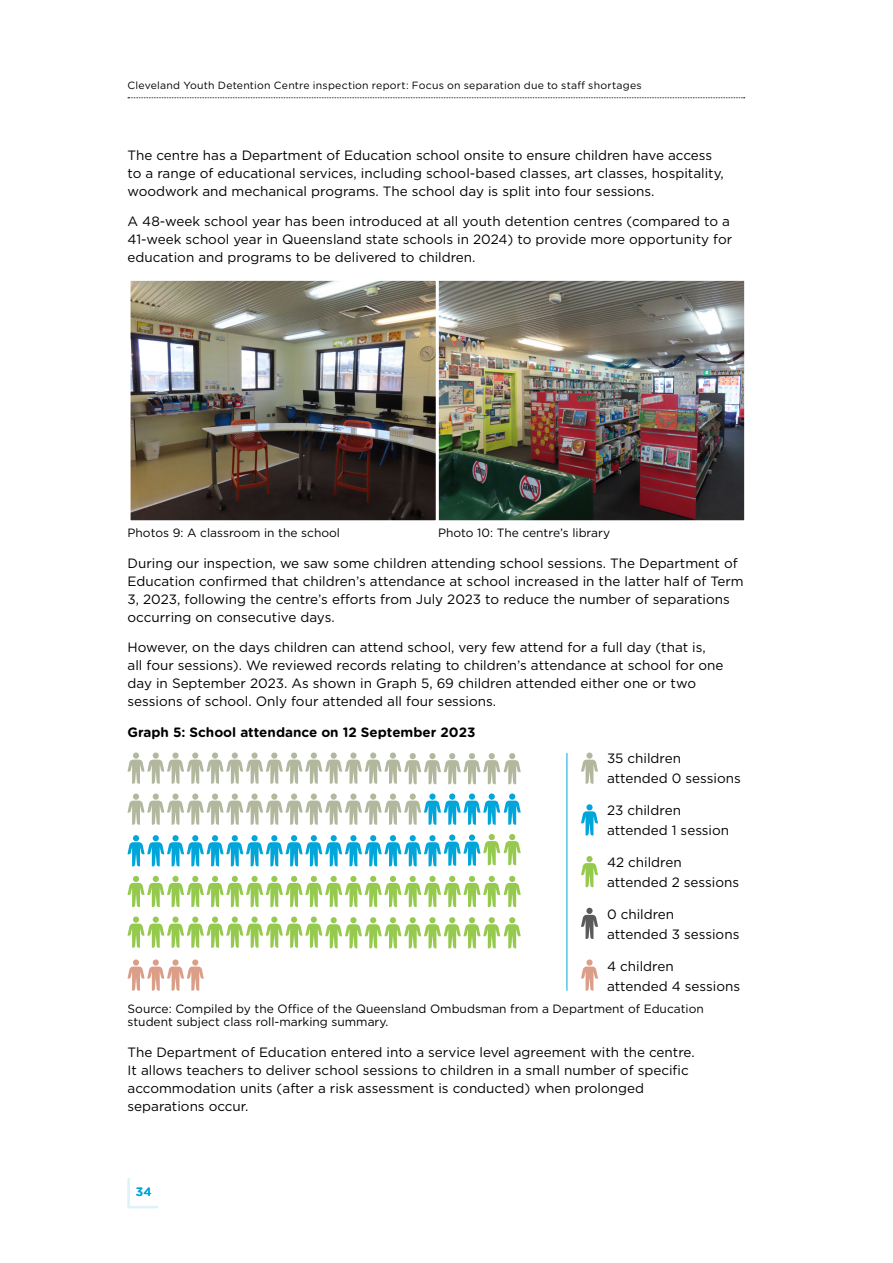
<style>
.page{position:relative;width:893px;height:1263px;background:#fff}
.page>*{position:absolute;margin:0;border:0;box-sizing:border-box;transform-origin:0 0}
.t1{font:13.5px/18px "Gotham";color:#000}
.t2{font:700 13.5px "Gotham Rounded";color:#000}
.Source{font:12px/13.5px "Gotham";color:#000}
.t3{font:500 12px "Gotham Rounded";color:#00a5da}
.t4{font:10.5px "Gotham Rounded";letter-spacing:.02em;color:#000}
</style>
<div class="page">
<svg style="left:128px;top:97px;width:617px;height:1px"></svg>
<svg style="left:127px;top:1178px;width:31px;height:31px"></svg>
<img style="left:132px;top:282px;width:611px;height:237px">
<div style="left:128px;top:278px;width:311px;height:245px;border:3px solid #fff"></div>
<div style="left:436px;top:278px;width:311px;height:245px;border:3px solid #fff"></div>
<hr style="left:566px;top:753px;width:1px;height:238px;background:#00a5da">
<svg style="left:128px;top:752px;width:393px;height:32px"></svg>
<svg style="left:128px;top:793px;width:393px;height:32px"></svg>
<svg style="left:128px;top:834px;width:393px;height:32px"></svg>
<svg style="left:128px;top:876px;width:393px;height:31px"></svg>
<svg style="left:128px;top:959px;width:76px;height:32px"></svg>
<svg style="left:581px;top:804px;width:17px;height:31px"></svg>
<svg style="left:581px;top:908px;width:17px;height:31px"></svg>
<svg style="left:581px;top:752px;width:17px;height:32px"></svg>
<svg style="left:581px;top:856px;width:17px;height:31px"></svg>
<svg style="left:581px;top:959px;width:17px;height:32px"></svg>
<svg style="left:128px;top:916px;width:393px;height:32px"></svg>
<p class="t4" style="left:128px;top:78px;width:516px">Cleveland Youth Detention Centre inspection report: Focus on separation due to staff shortages</p>
<p class="t1" style="left:128px;top:146px;width:598px">The centre has a Department of Education school onsite to ensure children have access to a range of educational services, including school-based classes, art classes, hospitality, woodwork and mechanical programs. The school day is split into four sessions.</p>
<p class="t1" style="left:128px;top:212px;width:606px">A 48-week school year has been introduced at all youth detention centres (compared to a<br>41-week school year in Queensland state schools in 2024) to provide more opportunity for education and programs to be delivered to children.</p>
<p class="Source" style="left:128px;top:525px;width:214px">Photos 9: A classroom in the school</p>
<p class="Source" style="left:438px;top:525px;width:174px">Photo 10: The centre’s library</p>
<p class="t1" style="left:128px;top:553px;width:618px">During our inspection, we saw some children attending school sessions. The Department of Education confirmed that children’s attendance at school increased in the latter half of Term 3, 2023, following the centre’s efforts from July 2023 to reduce the number of separations occurring on consecutive days.</p>
<p class="t1" style="left:128px;top:638px;width:597px">However, on the days children can attend school, very few attend for a full day (that is, all four sessions). We reviewed records relating to children’s attendance at school for one day in September 2023. As shown in Graph 5, 69 children attended either one or two sessions of school. Only four attended all four sessions.</p>
<p class="t2" style="left:128px;top:722px;width:349px">Graph 5: School attendance on 12 September 2023</p>
<p class="t1" style="left:607px;top:748px;width:135px;line-height:19.6px">35 children attended 0 sessions</p>
<p class="t1" style="left:607px;top:800px;width:124px;line-height:19.6px">23 children attended 1 session</p>
<p class="t1" style="left:607px;top:852px;width:134px;line-height:19.6px">42 children attended 2 sessions</p>
<p class="t1" style="left:607px;top:904px;width:134px;line-height:19.6px">0 children<br>attended 3 sessions</p>
<p class="t1" style="left:607px;top:956px;width:135px;line-height:19.6px">4 children<br>attended 4 sessions</p>
<p class="Source" style="left:128px;top:1001px;width:578px">Source: Compiled by the Office of the Queensland Ombudsman from a Department of Education student subject class roll-marking summary.</p>
<p class="t1" style="left:128px;top:1043px;width:569px">The Department of Education entered into a service level agreement with the centre.<br>It allows teachers to deliver school sessions to children in a small number of specific accommodation units (after a risk assessment is conducted) when prolonged separations occur.</p>
<p class="t3" style="left:136px;top:1184px;width:17px">34</p>
</div>
